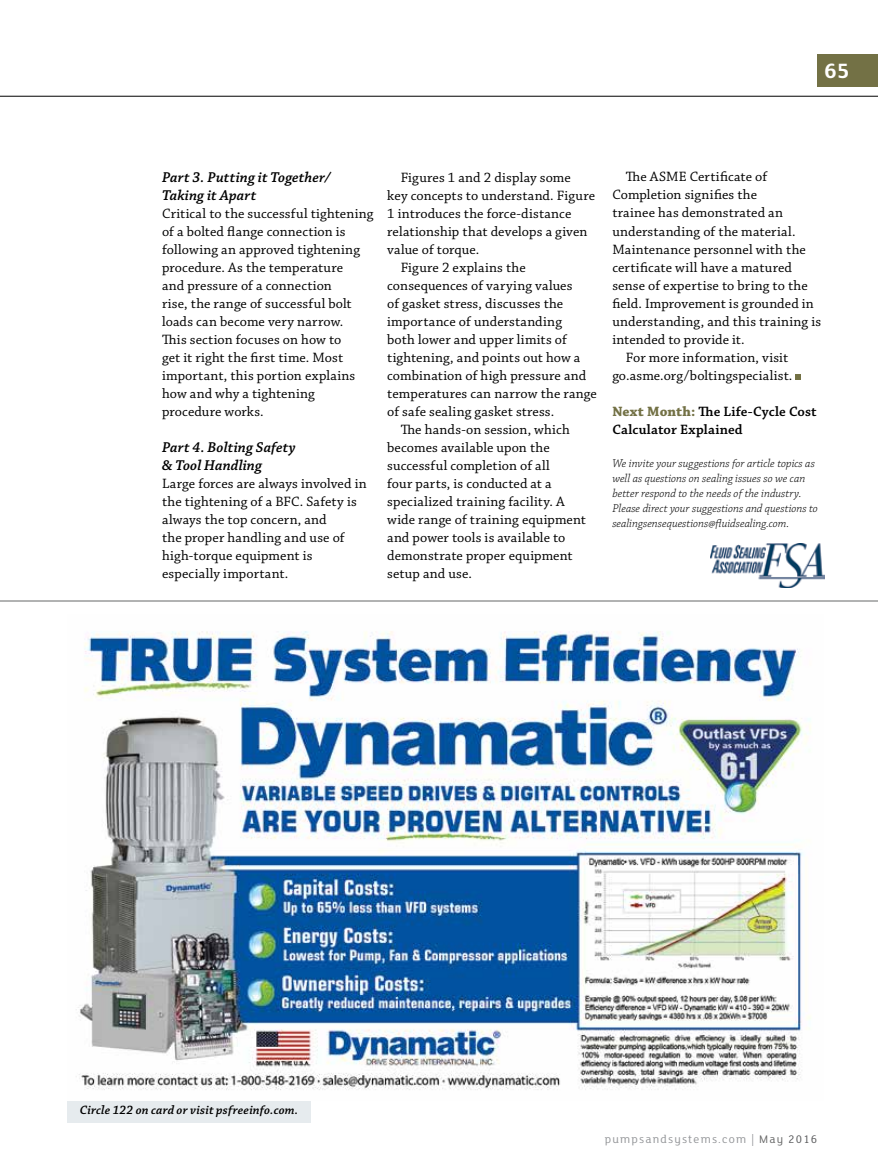
<style>
.page{position:relative;width:878px;height:1175px;background:#fff}
.page>*{position:absolute;margin:0;border:0;box-sizing:border-box;transform-origin:0 0}
.t1{font:700 22.5px "FS Lola";color:#fff}
.t2{font:italic 600 15px/18px "Chaparral Pro";letter-spacing:.005em;color:#000}
.t3{font:14.25px/18px "Chaparral Pro";letter-spacing:.01em;color:#000}
.t4{font:600 14.25px/18px "Chaparral Pro";letter-spacing:.015em;color:#000}
.t5{font:italic 600 12.75px "Chaparral Pro";letter-spacing:.01em;color:#000}
.t6{font:italic 300 12px/15px "Chaparral Pro";color:#000}
.t7{font:12px "FS Lola";letter-spacing:.1em;color:#939598}
.s1{font-weight:700;color:#737145}
.s2{color:#666767}
.s3{color:#58595b}
</style>
<div class="page">
<hr style="left:0;top:96px;width:878px;height:1px;background:#000">
<div style="left:817px;top:54px;width:61px;height:33px;background:#737145"></div>
<img style="left:710px;top:543px;width:114px;height:44px">
<svg style="left:795px;top:374px;width:6px;height:5px"></svg>
<hr style="left:0;top:600px;width:878px;height:1px;background:#666767">
<img style="left:76px;top:631px;width:735px;height:459px">
<div style="left:68px;top:1100px;width:242px;height:22px;background:#e6ebee"></div>
<h1 class="t1" style="left:824px;top:55px;width:27px">65</h1>
<p class="t2" style="left:162px;top:169px;width:170px">Part 3. Putting it Together/<br>Taking it Apart</p>
<p class="t3" style="left:162px;top:205px;width:213px">Critical to the successful tightening of a bolted flange connection is following an approved tightening procedure. As the temperature<br>and pressure of a connection<br>rise, the range of successful bolt loads can become very narrow.<br>This section focuses on how to<br>get it right the first time. Most important, this portion explains how and why a tightening procedure works.</p>
<p class="t2" style="left:162px;top:439px;width:135px">Part 4. Bolting Safety &amp; Tool Handling</p>
<p class="t3" style="left:162px;top:475px;width:206px">Large forces are always involved in the tightening of a BFC. Safety is always the top concern, and<br>the proper handling and use of high-torque equipment is especially important.</p>
<p class="t3" style="left:401px;top:169px;width:171px">Figures 1 and 2 display some</p>
<p class="t3" style="left:387px;top:187px;width:209px">key concepts to understand. Figure</p>
<p class="t3" style="left:387px;top:205px;width:186px">1 introduces the force-distance</p>
<p class="t3" style="left:387px;top:223px;width:202px">relationship that develops a given</p>
<p class="t3" style="left:387px;top:241px;width:93px">value of torque.</p>
<p class="t3" style="left:401px;top:258px;width:126px">Figure 2 explains the</p>
<p class="t3" style="left:387px;top:276px;width:187px">consequences of varying values</p>
<p class="t3" style="left:387px;top:294px;width:178px">of gasket stress, discusses the</p>
<p class="t3" style="left:387px;top:312px;width:176px">importance of understanding</p>
<p class="t3" style="left:387px;top:330px;width:181px">both lower and upper limits of</p>
<p class="t3" style="left:387px;top:348px;width:195px">tightening, and points out how a</p>
<p class="t3" style="left:387px;top:366px;width:200px">combination of high pressure and</p>
<p class="t3" style="left:387px;top:384px;width:211px">temperatures can narrow the range</p>
<p class="t3" style="left:387px;top:402px;width:168px">of safe sealing gasket stress.</p>
<p class="t3" style="left:401px;top:420px;width:171px">The hands-on session, which</p>
<p class="t3" style="left:387px;top:438px;width:164px">becomes available upon the</p>
<p class="t3" style="left:387px;top:456px;width:164px">successful completion of all</p>
<p class="t3" style="left:387px;top:474px;width:166px">four parts, is conducted at a</p>
<p class="t3" style="left:387px;top:492px;width:179px">specialized training facility. A</p>
<p class="t3" style="left:387px;top:510px;width:200px">wide range of training equipment</p>
<p class="t3" style="left:387px;top:528px;width:180px">and power tools is available to</p>
<p class="t3" style="left:387px;top:546px;width:187px">demonstrate proper equipment</p>
<p class="t3" style="left:387px;top:564px;width:86px">setup and use.</p>
<p class="t3" style="left:626px;top:168px;width:143px">The ASME Certificate of</p>
<p class="t3" style="left:612px;top:186px;width:146px">Completion signifies the</p>
<p class="t3" style="left:612px;top:204px;width:172px">trainee has demonstrated an</p>
<p class="t3" style="left:612px;top:222px;width:185px">understanding of the material.</p>
<p class="t3" style="left:612px;top:240px;width:195px">Maintenance personnel with the</p>
<p class="t3" style="left:612px;top:258px;width:181px">certificate will have a matured</p>
<p class="t3" style="left:612px;top:276px;width:197px">sense of expertise to bring to the</p>
<p class="t3" style="left:612px;top:294px;width:203px">field. Improvement is grounded in</p>
<p class="t3" style="left:612px;top:312px;width:210px">understanding, and this training is</p>
<p class="t3" style="left:612px;top:330px;width:134px">intended to provide it.</p>
<p class="t3" style="left:626px;top:348px;width:164px">For more information, visit</p>
<p class="t3" style="left:612px;top:366px;width:182px">go.asme.org/boltingspecialist.</p>
<p class="t4" style="left:612px;top:402px;width:206px"><span class="s1">Next Month:</span> The Life-Cycle Cost<br>Calculator Explained</p>
<p class="t6" style="left:612px;top:456px;width:207px">We invite your suggestions for article topics as well as questions on sealing issues so we can better respond to the needs of the industry.<br>Please direct your suggestions and questions to sealingsensequestions@fluidsealing.com.</p>
<p class="t5" style="left:80px;top:1103px;width:220px">Circle 122 on card or visit psfreeinfo.com.</p>
<p class="t7" style="left:605px;top:1131px;width:214px">pumpsandsystems.com | <span class="s2">May</span> <span class="s3">2016</span></p>
</div>
